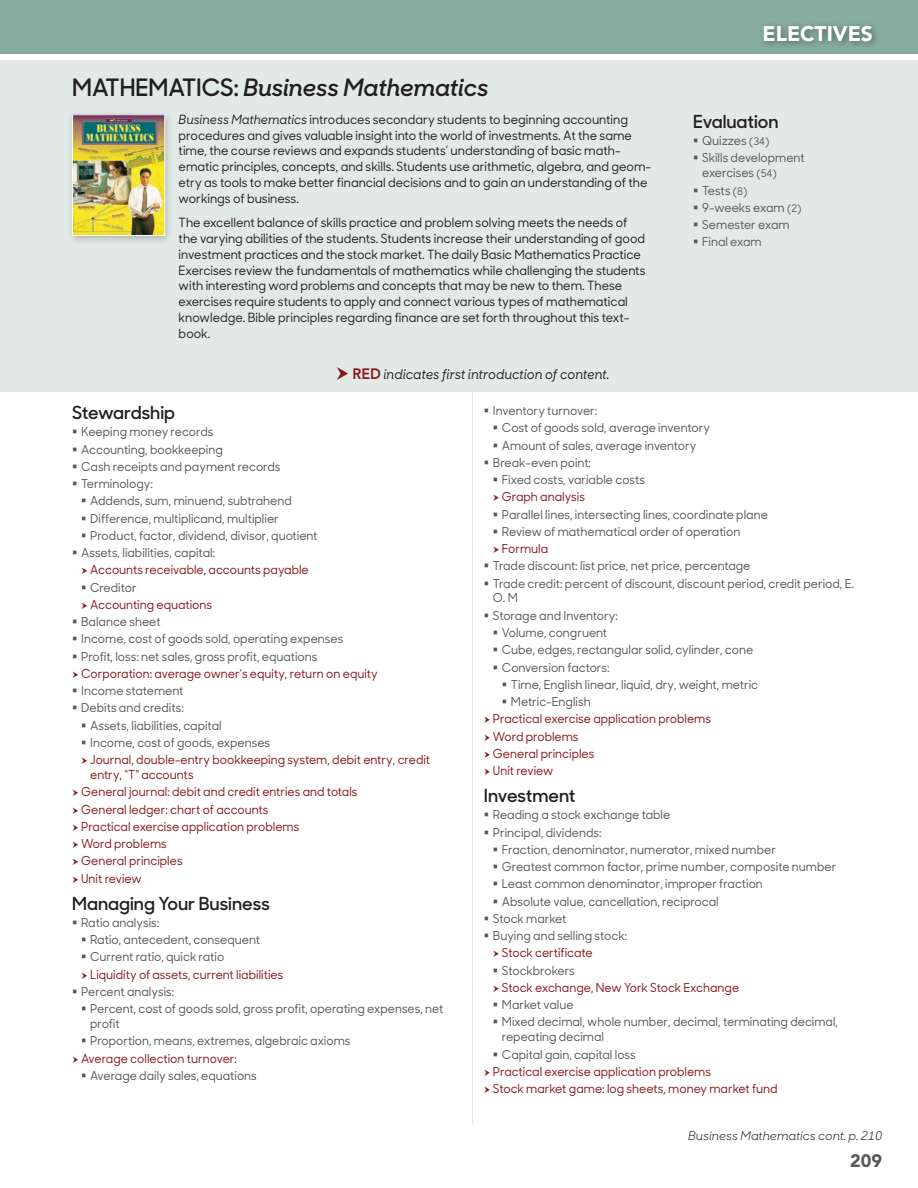
<style>
.page{position:relative;width:918px;height:1188px;background:#fff}
.page>*{position:absolute;margin:0;border:0;box-sizing:border-box;transform-origin:0 0}
.SS_Subjects_Subheads{font:italic 600 24px "Sharp Sans No 1";color:#231f20}
.t1{font:900 21px "Avenir";color:#fff}
.SS_Subhead_under_ite{font:600 18px "Sharp Sans No 1";color:#231f20}
.t2{font:900 18px "Avenir";color:#57585a}
.SS_Introduction_to_c{font:italic 500 13.5px "Sharp Sans No 1";color:#231f20;scale:.95 1}
.SS_Opening_Paragraph{font:500 12.75px/15.8px "Sharp Sans No 1";color:#231f20;scale:.95 1}
.t3{font:500 12.3px/15px "Sharp Sans No 1";color:#57585a;scale:.95 1}
.t4{font:500 12.3px/15px "Sharp Sans No 1";color:#88181b;scale:.95 1}
.SS_Item_cont__on_nex{font:italic 12px "Sharp Sans No 1";color:#231f20}
.s1{font-style:normal}
.s2{font-style:italic}
.s3{font-family:"Avenir";font-weight:800;font-style:normal;font-size:15px;color:#88181b}
.s4{font-size:10.5px}
</style>
<div class="page">
<hr style="left:472px;top:102px;width:1px;height:1023px;background:#e2eae7">
<div style="left:0;top:0;width:918px;height:54px;background:#86ac9f"></div>
<div style="left:759px;top:21px;width:121px;height:28px;background:#231f20;opacity:.5"></div>
<div style="left:0;top:60px;width:918px;height:332px;background:#e2eae7"></div>
<div style="left:67px;top:110px;width:106px;height:135px;background:#231f20;opacity:.25"></div>
<img style="left:74px;top:116px;width:89px;height:118px">
<div style="left:72px;top:114px;width:93px;height:122px;border:1px solid #fff"></div>
<p class="SS_Subjects_Subheads" style="left:72px;top:68px;width:418px"><span class="s1">MATHEMATICS:</span> Business Mathematics</p>
<p class="SS_Opening_Paragraph" style="left:179px;top:111px;width:499px"><span class="s2">Business Mathematics</span> introduces secondary students to beginning accounting procedures and gives valuable insight into the world of investments. At the same time, the course reviews and expands students’ understanding of basic math&shy;ematic principles, concepts, and skills. Students use arithmetic, algebra, and geom&shy;etry as tools to make better financial decisions and to gain an understanding of the workings of business.</p>
<p class="SS_Opening_Paragraph" style="left:179px;top:214px;width:493px">The excellent balance of skills practice and problem solving meets the needs of the varying abilities of the students. Students increase their understanding of good investment practices and the stock market. The daily Basic Mathematics Practice Exercises review the fundamentals of mathematics while challenging the students with interesting word problems and concepts that may be new to them. These exercises require students to apply and connect various types of mathematical knowledge. Bible principles regarding finance are set forth throughout this text&shy;book.</p>
<p class="SS_Introduction_to_c" style="left:353px;top:364px;width:272px"><span class="s3">RED</span> indicates first introduction of content.</p>
<h2 class="t1" style="left:763px;top:20px;width:112px">ELECTIVES</h2>
<p class="SS_Subhead_under_ite" style="left:693px;top:107px;width:87px">Evaluation</p>
<p class="t3" style="left:702px;top:133px;width:72px">Quizzes <span class="s4">(34)</span></p>
<p class="t3" style="left:702px;top:150px;width:109px">Skills development exercises <span class="s4">(54)</span></p>
<p class="t3" style="left:702px;top:182px;width:49px">Tests <span class="s4">(8)</span></p>
<p class="t3" style="left:702px;top:199px;width:106px">9-weeks exam <span class="s4">(2)</span></p>
<p class="t3" style="left:702px;top:217px;width:94px">Semester exam</p>
<p class="t3" style="left:702px;top:234px;width:64px">Final exam</p>
<p class="SS_Subhead_under_ite" style="left:72px;top:399px;width:104px">Stewardship</p>
<p class="t3" style="left:81px;top:424px;width:141px">Keeping money records</p>
<p class="t3" style="left:81px;top:441px;width:151px">Accounting, bookkeeping</p>
<p class="t3" style="left:81px;top:459px;width:211px">Cash receipts and payment records</p>
<p class="t3" style="left:81px;top:476px;width:77px">Terminology:</p>
<p class="t3" style="left:90px;top:493px;width:214px">Addends, sum, minuend, subtrahend</p>
<p class="t3" style="left:90px;top:510px;width:200px">Difference, multiplicand, multiplier</p>
<p class="t3" style="left:90px;top:528px;width:241px">Product, factor, dividend, divisor, quotient</p>
<p class="t3" style="left:81px;top:545px;width:143px">Assets, liabilities, capital:</p>
<p class="t4" style="left:90px;top:562px;width:232px">Accounts receivable, accounts payable</p>
<p class="t3" style="left:90px;top:579px;width:50px">Creditor</p>
<p class="t4" style="left:90px;top:597px;width:130px">Accounting equations</p>
<p class="t3" style="left:81px;top:614px;width:85px">Balance sheet</p>
<p class="t3" style="left:81px;top:631px;width:277px">Income, cost of goods sold, operating expenses</p>
<p class="t3" style="left:81px;top:648px;width:250px">Profit, loss: net sales, gross profit, equations</p>
<p class="t4" style="left:81px;top:666px;width:314px">Corporation: average owner’s equity, return on equity</p>
<p class="t3" style="left:81px;top:683px;width:109px">Income statement</p>
<p class="t3" style="left:81px;top:700px;width:110px">Debits and credits:</p>
<p class="t3" style="left:90px;top:717px;width:140px">Assets, liabilities, capital</p>
<p class="t3" style="left:90px;top:735px;width:191px">Income, cost of goods, expenses</p>
<p class="t4" style="left:90px;top:752px;width:359px">Journal, double-entry bookkeeping system, debit entry, credit entry, “T“ accounts</p>
<p class="t4" style="left:81px;top:784px;width:292px">General journal: debit and credit entries and totals</p>
<p class="t4" style="left:81px;top:801px;width:199px">General ledger: chart of accounts</p>
<p class="t4" style="left:81px;top:819px;width:231px">Practical exercise application problems</p>
<p class="t4" style="left:81px;top:836px;width:92px">Word problems</p>
<p class="t4" style="left:81px;top:853px;width:108px">General principles</p>
<p class="t4" style="left:81px;top:870px;width:65px">Unit review</p>
<p class="SS_Subhead_under_ite" style="left:72px;top:889px;width:199px">Managing Your Business</p>
<p class="t3" style="left:81px;top:915px;width:84px">Ratio analysis:</p>
<p class="t3" style="left:90px;top:932px;width:180px">Ratio, antecedent, consequent</p>
<p class="t3" style="left:90px;top:949px;width:143px">Current ratio, quick ratio</p>
<p class="t4" style="left:90px;top:966px;width:205px">Liquidity of assets, current liabilities</p>
<p class="t3" style="left:81px;top:984px;width:100px">Percent analysis:</p>
<p class="t3" style="left:90px;top:1001px;width:373px">Percent, cost of goods sold, gross profit, operating expenses, net profit</p>
<p class="t3" style="left:90px;top:1033px;width:275px">Proportion, means, extremes, algebraic axioms</p>
<p class="t4" style="left:81px;top:1050px;width:166px">Average collection turnover:</p>
<p class="t3" style="left:90px;top:1068px;width:177px">Average daily sales, equations</p>
<p class="t3" style="left:493px;top:403px;width:111px">Inventory turnover:</p>
<p class="t3" style="left:502px;top:420px;width:220px">Cost of goods sold, average inventory</p>
<p class="t3" style="left:502px;top:437px;width:206px">Amount of sales, average inventory</p>
<p class="t3" style="left:493px;top:454px;width:105px">Break-even point:</p>
<p class="t3" style="left:502px;top:472px;width:152px">Fixed costs, variable costs</p>
<p class="t4" style="left:502px;top:489px;width:89px">Graph analysis</p>
<p class="t3" style="left:502px;top:506px;width:282px">Parallel lines, intersecting lines, coordinate plane</p>
<p class="t3" style="left:502px;top:523px;width:252px">Review of mathematical order of operation</p>
<p class="t4" style="left:502px;top:541px;width:50px">Formula</p>
<p class="t3" style="left:493px;top:558px;width:273px">Trade discount: list price, net price, percentage</p>
<p class="t3" style="left:493px;top:575px;width:382px">Trade credit: percent of discount, discount period, credit period, E.<br>O. M</p>
<p class="t3" style="left:493px;top:607px;width:133px">Storage and Inventory:</p>
<p class="t3" style="left:502px;top:625px;width:112px">Volume, congruent</p>
<p class="t3" style="left:502px;top:642px;width:266px">Cube, edges, rectangular solid, cylinder, cone</p>
<p class="t3" style="left:502px;top:659px;width:115px">Conversion factors:</p>
<p class="t3" style="left:511px;top:676px;width:262px">Time, English linear, liquid, dry, weight, metric</p>
<p class="t3" style="left:511px;top:694px;width:85px">Metric-English</p>
<p class="t4" style="left:493px;top:711px;width:231px">Practical exercise application problems</p>
<p class="t4" style="left:493px;top:728px;width:92px">Word problems</p>
<p class="t4" style="left:493px;top:745px;width:108px">General principles</p>
<p class="t4" style="left:493px;top:763px;width:65px">Unit review</p>
<p class="SS_Subhead_under_ite" style="left:484px;top:782px;width:93px">Investment</p>
<p class="t3" style="left:493px;top:807px;width:188px">Reading a stock exchange table</p>
<p class="t3" style="left:493px;top:824px;width:116px">Principal, dividends:</p>
<p class="t3" style="left:502px;top:841px;width:290px">Fraction, denominator, numerator, mixed number</p>
<p class="t3" style="left:502px;top:859px;width:354px">Greatest common factor, prime number, composite number</p>
<p class="t3" style="left:502px;top:876px;width:276px">Least common denominator, improper fraction</p>
<p class="t3" style="left:502px;top:893px;width:230px">Absolute value, cancellation, reciprocal</p>
<p class="t3" style="left:493px;top:910px;width:79px">Stock market</p>
<p class="t3" style="left:493px;top:928px;width:143px">Buying and selling stock:</p>
<p class="t4" style="left:502px;top:945px;width:97px">Stock certificate</p>
<p class="t3" style="left:502px;top:962px;width:78px">Stockbrokers</p>
<p class="t4" style="left:502px;top:979px;width:251px">Stock exchange, New York Stock Exchange</p>
<p class="t3" style="left:502px;top:997px;width:77px">Market value</p>
<p class="t3" style="left:502px;top:1014px;width:355px">Mixed decimal, whole number, decimal, terminating decimal, repeating decimal</p>
<p class="t3" style="left:502px;top:1046px;width:142px">Capital gain, capital loss</p>
<p class="t4" style="left:493px;top:1063px;width:231px">Practical exercise application problems</p>
<p class="t4" style="left:493px;top:1081px;width:301px">Stock market game: log sheets, money market fund</p>
<p class="SS_Item_cont__on_nex" style="left:688px;top:1127px;width:196px">Business Mathematics cont. p. 210</p>
<h3 class="t2" style="left:850px;top:1150px;width:33px">209</h3>
</div>
